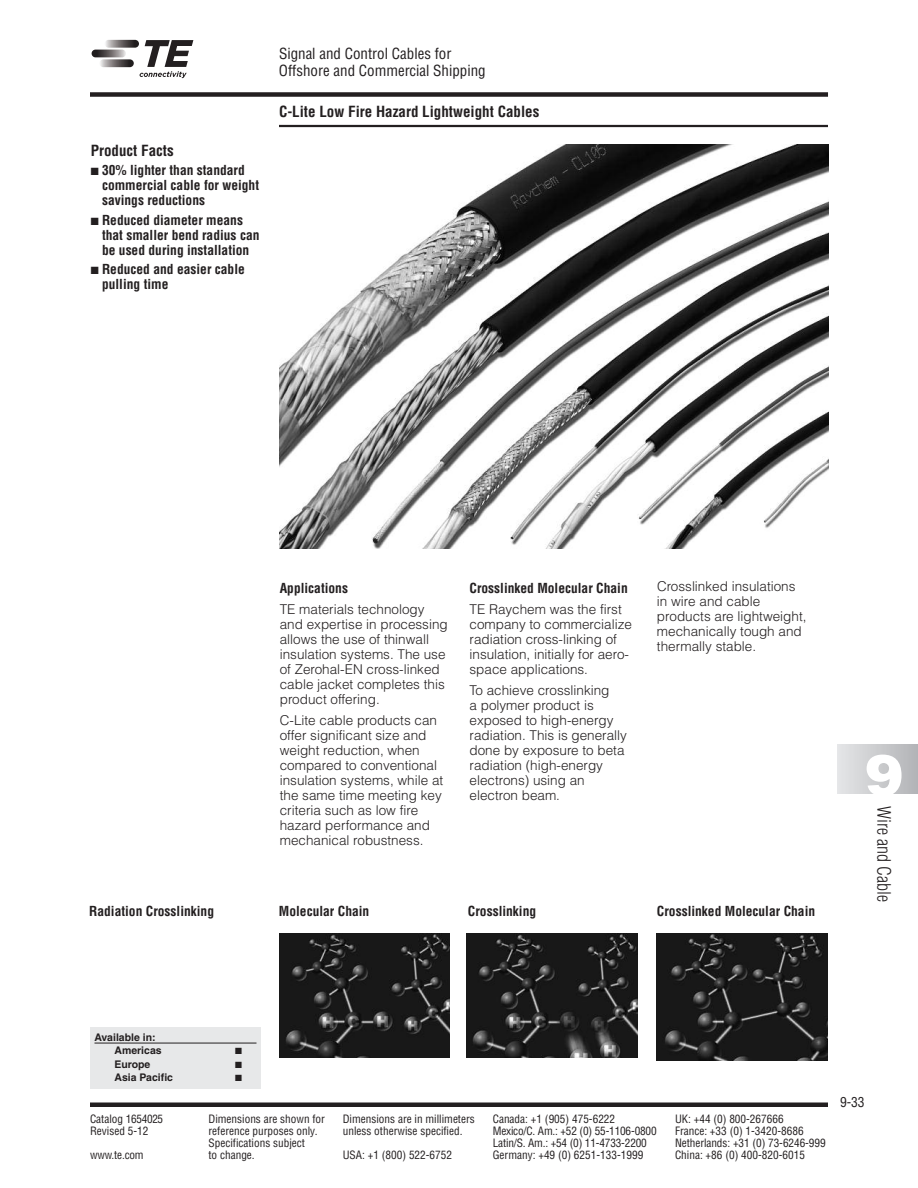
<style>
.page{position:relative;width:918px;height:1188px;background:#fff}
.page>*{position:absolute;margin:0;border:0;box-sizing:border-box;transform-origin:0 0}
.t1{font:900 57px "Helvetica";color:#fff}
.t2{font:300 condensed 18px "Helvetica";color:#231f20}
.t3{font:condensed 15px/16.5px "Helvetica";color:#231f20}
.t4{font:700 condensed 15px "Helvetica";color:#231f20}
.t5{font:300 13.5px/15px "Helvetica";color:#231f20}
.t6{font:700 condensed 13.5px/15px "Helvetica";color:#231f20}
.t7{font:condensed 13.5px "Helvetica";color:#231f20}
.t8{font:condensed 11.25px "Helvetica";color:#231f20}
.t9{font:700 10.5px/13.5px "Helvetica";color:#231f20}
.t10{font:9px "Zapf Dingbats ITC";color:#231f20}
</style>
<div class="page">
<img style="left:280px;top:145px;width:549px;height:404px">
<img style="left:280px;top:934px;width:170px;height:124px">
<img style="left:466px;top:933px;width:171px;height:125px">
<img style="left:657px;top:934px;width:171px;height:126px">
<div style="left:90px;top:1027px;width:171px;height:62px;background:#e7e8e9"></div>
<hr style="left:94px;top:1043px;width:162px;height:1px;background:#231f20">
<div style="left:90px;top:92px;width:738px;height:5px;background:#231f20"></div>
<hr style="left:279px;top:125px;width:549px;height:2px;background:#231f20">
<div style="left:90px;top:1102px;width:738px;height:5px;background:#231f20"></div>
<svg style="left:105px;top:40px;width:34px;height:8px"></svg>
<svg style="left:99px;top:59px;width:35px;height:8px"></svg>
<svg style="left:92px;top:50px;width:34px;height:7px"></svg>
<svg style="left:140px;top:40px;width:53px;height:38px"></svg>
<div style="left:837px;top:744px;width:81px;height:50px;background:linear-gradient(to right,#e5e6e7,#b2b3b6)"></div>
<p class="t4" style="left:91px;top:142px;width:84px">Product Facts</p>
<p class="t6" style="left:102px;top:163px;width:159px;text-indent:-11px">■ 30% lighter than standard commercial cable for weight savings reductions</p>
<p class="t6" style="left:102px;top:213px;width:159px;text-indent:-11px">■ Reduced diameter means that smaller bend radius can be used during installation</p>
<p class="t6" style="left:102px;top:262px;width:144px;text-indent:-11px">■ Reduced and easier cable pulling time</p>
<p class="t3" style="left:279px;top:46px;width:208px">Signal and Control Cables for<br>Offshore and Commercial Shipping</p>
<p class="t4" style="left:279px;top:103px;width:262px">C-Lite Low Fire Hazard Lightweight Cables</p>
<p class="t6" style="left:280px;top:581px;width:70px">Applications</p>
<p class="t5" style="left:280px;top:603px;width:170px">TE materials technology and expertise in processing allows the use of thinwall insulation systems. The use of Zerohal-EN cross-linked cable jacket completes this product offering.</p>
<p class="t5" style="left:280px;top:714px;width:165px">C-Lite cable products can offer significant size and weight reduction, when compared to conventional insulation systems, while at the same time meeting key criteria such as low fire hazard performance and mechanical robustness.</p>
<p class="t6" style="left:470px;top:581px;width:160px">Crosslinked Molecular Chain</p>
<p class="t5" style="left:470px;top:603px;width:164px">TE Raychem was the first company to commercialize radiation cross-linking of insulation, initially for aero&shy;space applications.</p>
<p class="t5" style="left:470px;top:684px;width:159px">To achieve crosslinking<br>a polymer product is exposed to high-energy radiation. This is generally done by exposure to beta radiation (high-energy electrons) using an electron beam.</p>
<p class="t5" style="left:657px;top:580px;width:151px">Crosslinked insulations in wire and cable products are lightweight, mechanically tough and thermally stable.</p>
<p class="t6" style="left:89px;top:904px;width:126px">Radiation Crosslinking</p>
<p class="t6" style="left:279px;top:904px;width:92px">Molecular Chain</p>
<p class="t6" style="left:468px;top:904px;width:70px">Crosslinking</p>
<p class="t6" style="left:657px;top:904px;width:160px">Crosslinked Molecular Chain</p>
<h1 class="t1" style="left:865px;top:754px;width:40px">9</h1>
<h2 class="t2" style="left:894px;top:806px;width:97px;rotate:90deg">Wire and Cable</h2>
<p class="t9" style="left:114px;top:1031px;width:49px;text-indent:-20px">Available in:<br>Americas</p>
<p class="t10" style="left:235px;top:1047px;width:8px">■</p>
<p class="t9" style="left:115px;top:1058px;width:37px">Europe</p>
<p class="t10" style="left:235px;top:1060px;width:8px">■</p>
<p class="t9" style="left:115px;top:1072px;width:60px">Asia Pacific</p>
<p class="t10" style="left:235px;top:1074px;width:8px">■</p>
<p class="t8" style="left:90px;top:1112px;width:75px">Catalog 1654025</p>
<p class="t8" style="left:209px;top:1112px;width:118px">Dimensions are shown for</p>
<p class="t8" style="left:343px;top:1112px;width:134px">Dimensions are in millimeters</p>
<p class="t8" style="left:493px;top:1112px;width:124px">Canada: +1 (905) 475-6222</p>
<p class="t8" style="left:675px;top:1112px;width:110px">UK: +44 (0) 800-267666</p>
<p class="t8" style="left:90px;top:1124px;width:60px">Revised 5-12</p>
<p class="t8" style="left:209px;top:1124px;width:110px">reference purposes only.</p>
<p class="t8" style="left:343px;top:1124px;width:121px">unless otherwise specified.</p>
<p class="t8" style="left:493px;top:1124px;width:165px">Mexico/C. Am.: +52 (0) 55-1106-0800</p>
<p class="t8" style="left:675px;top:1124px;width:130px">France: +33 (0) 1-3420-8686</p>
<p class="t8" style="left:209px;top:1136px;width:98px">Specifications subject</p>
<p class="t8" style="left:493px;top:1136px;width:156px">Latin/S. Am.: +54 (0) 11-4733-2200</p>
<p class="t8" style="left:675px;top:1136px;width:152px">Netherlands: +31 (0) 73-6246-999</p>
<p class="t8" style="left:90px;top:1148px;width:55px">www.te.com</p>
<p class="t8" style="left:209px;top:1148px;width:48px">to change.</p>
<p class="t8" style="left:343px;top:1148px;width:111px">USA: +1 (800) 522-6752</p>
<p class="t8" style="left:493px;top:1148px;width:152px">Germany: +49 (0) 6251-133-1999</p>
<p class="t8" style="left:675px;top:1148px;width:131px">China: +86 (0) 400-820-6015</p>
<p class="t7" style="left:840px;top:1095px;width:26px">9-33</p>
</div>
